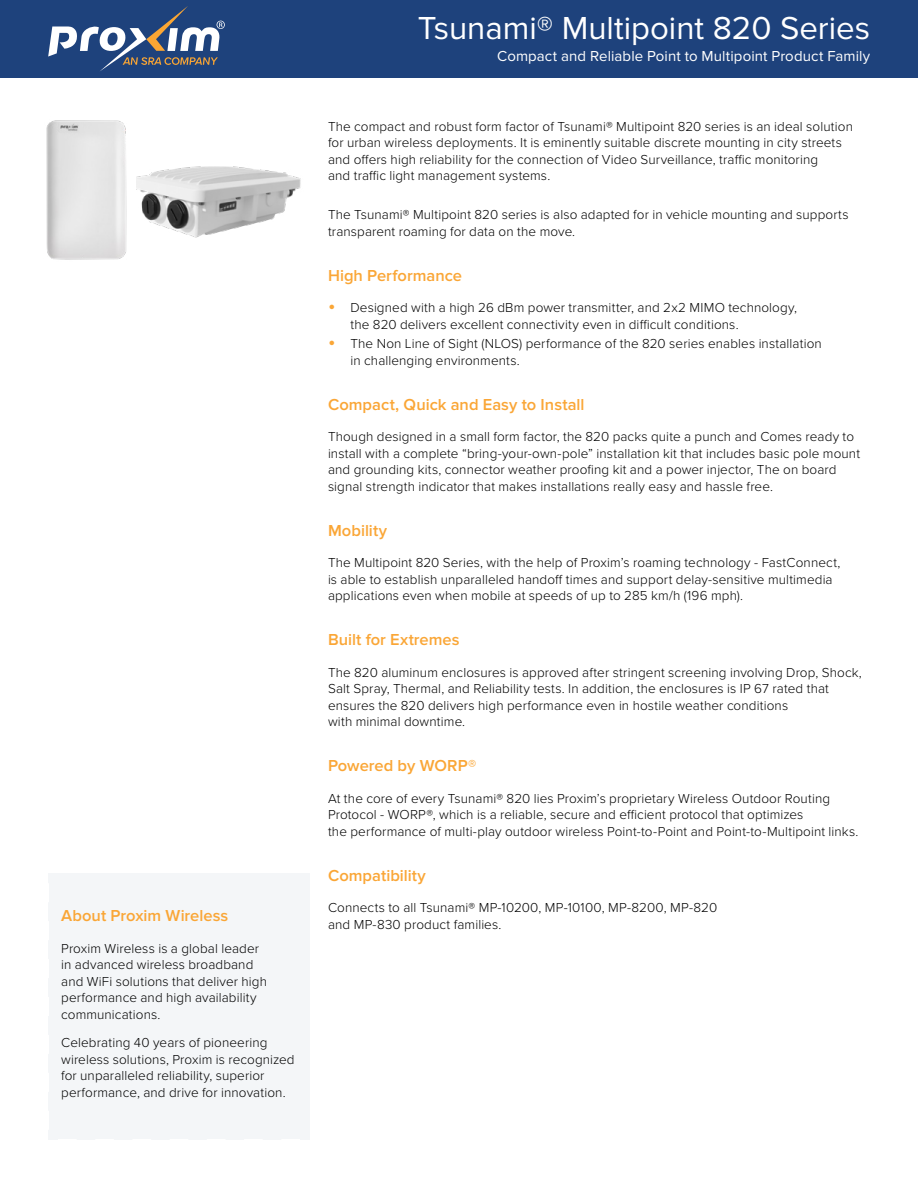
<style>
.page{position:relative;width:918px;height:1188px;background:#fff}
.page>*{position:absolute;margin:0;border:0;box-sizing:border-box;transform-origin:0 0}
.t1{font:33px "Proxima Nova";color:#fff}
.t2{font:600 16.5px "Proxima Nova";color:#faa636}
.t3{font:15px "Proxima Nova";letter-spacing:.005em;color:#fff}
.t4{font:300 13.5px/16.5px "Proxima Nova";letter-spacing:.01em;color:#000}
.s1{font-weight:400;font-size:21px;color:#faa636}
</style>
<div class="page">
<div style="left:0;top:0;width:918px;height:77px;background:#1e427c"></div>
<svg style="left:48px;top:6px;width:177px;height:65px"></svg>
<div style="left:48px;top:873px;width:262px;height:267px;background:#f4f6f8"></div>
<img style="left:46px;top:120px;width:81px;height:140px">
<img style="left:137px;top:166px;width:164px;height:72px">
<p class="t2" style="left:61px;top:906px;width:169px">About Proxim Wireless</p>
<p class="t4" style="left:61px;top:939px;width:207px">Proxim Wireless is a global leader in advanced wireless broadband and WiFi solutions that deliver high performance and high availability communications.</p>
<p class="t4" style="left:61px;top:1034px;width:235px">Celebrating 40 years of pioneering wireless solutions, Proxim is recognized for unparalleled reliability, superior performance, and drive for innovation.</p>
<h1 class="t1" style="left:418px;top:9px;width:454px">Tsunami® Multipoint 820 Series</h1>
<p class="t3" style="left:497px;top:47px;width:375px">Compact and Reliable Point to Multipoint Product Family</p>
<p class="t4" style="left:328px;top:117px;width:526px">The compact and robust form factor of Tsunami® Multipoint 820 series is an ideal solution for urban wireless deployments. It is eminently suitable discrete mounting in city streets and offers high reliability for the connection of Video Surveillance, traffic monitoring<br>and traffic light management systems.</p>
<p class="t4" style="left:328px;top:206px;width:522px">The Tsunami® Multipoint 820 series is also adapted for in vehicle mounting and supports transparent roaming for data on the move.</p>
<p class="t2" style="left:328px;top:266px;width:135px">High Performance</p>
<p class="t4" style="left:351px;top:299px;width:448px;text-indent:-22px"><span class="s1">•</span> Designed with a high 26 dBm power transmitter, and 2x2 MIMO technology, the 820 delivers excellent connectivity even in difficult conditions.</p>
<p class="t4" style="left:351px;top:335px;width:473px;text-indent:-22px"><span class="s1">•</span> The Non Line of Sight (NLOS) performance of the 820 series enables installation in challenging environments.</p>
<p class="t2" style="left:328px;top:395px;width:258px">Compact, Quick and Easy to Install</p>
<p class="t4" style="left:328px;top:428px;width:534px">Though designed in a small form factor, the 820 packs quite a punch and Comes ready to install with a complete “bring-your-own-pole” installation kit that includes basic pole mount and grounding kits, connector weather proofing kit and a power injector, The on board signal strength indicator that makes installations really easy and hassle free.</p>
<p class="t2" style="left:328px;top:521px;width:61px">Mobility</p>
<p class="t4" style="left:328px;top:554px;width:514px">The Multipoint 820 Series, with the help of Proxim’s roaming technology - FastConnect, is able to establish unparalleled handoff times and support delay-sensitive multimedia applications even when mobile at speeds of up to 285 km/h (196 mph).</p>
<p class="t2" style="left:328px;top:630px;width:133px">Built for Extremes</p>
<p class="t4" style="left:328px;top:663px;width:535px">The 820 aluminum enclosures is approved after stringent screening involving Drop, Shock, Salt Spray, Thermal, and Reliability tests. In addition, the enclosures is IP 67 rated that ensures the 820 delivers high performance even in hostile weather conditions<br>with minimal downtime.</p>
<p class="t2" style="left:328px;top:756px;width:150px">Powered by WORP®</p>
<p class="t4" style="left:328px;top:789px;width:532px">At the core of every Tsunami® 820 lies Proxim’s proprietary Wireless Outdoor Routing<br>Protocol - WORP®, which is a reliable, secure and efficient protocol that optimizes<br>the performance of multi-play outdoor wireless Point-to-Point and Point-to-Multipoint links.</p>
<p class="t2" style="left:328px;top:866px;width:99px">Compatibility</p>
<p class="t4" style="left:328px;top:899px;width:391px">Connects to all Tsunami® MP-10200, MP-10100, MP-8200, MP-820 and MP-830 product families.</p>
</div>
